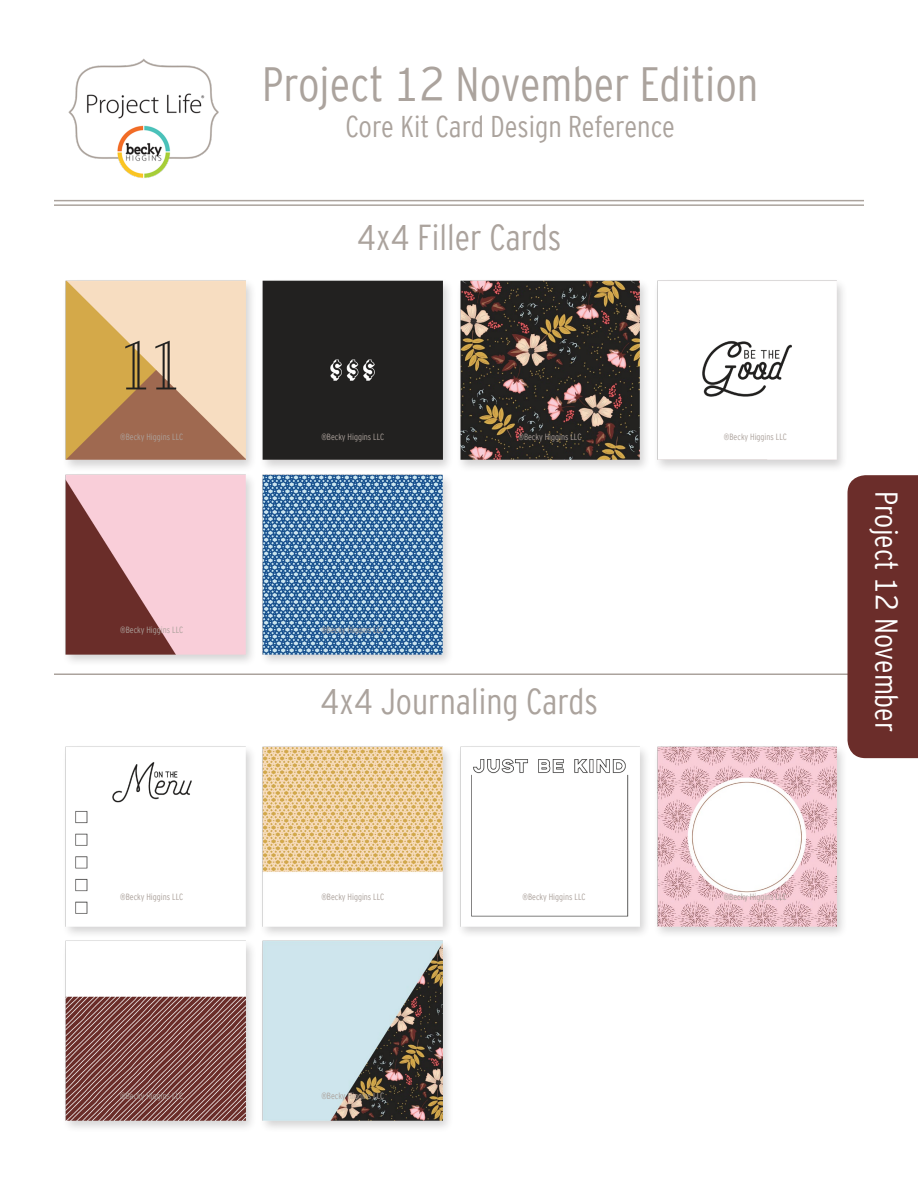
<style>
.page{position:relative;width:918px;height:1188px;background:#fff}
.page>*{position:absolute;margin:0;border:0;box-sizing:border-box;transform-origin:0 0}
.t1{font:48px "Interstate Cond Mono Lgt";color:#aba39d}
.t2{font:36px "Interstate Cond Mono Lgt";color:#aba39d}
.t3{font:31.5px "Interstate Cond Mono Lgt";color:#fff}
.t4{font:30px "Interstate Cond Mono Lgt";color:#aba39d}
.t5{font:9px "Interstate Cond Mono Lgt";color:#aba19b}
</style>
<div class="page">
<img style="left:68px;top:58px;width:151px;height:120px">
<hr style="left:54px;top:200px;width:810px;height:1px;background:#aba39d">
<hr style="left:54px;top:204px;width:810px;height:2px;background:#aba39d">
<hr style="left:54px;top:674px;width:810px;height:1px;background:#aba39d">
<div style="left:848px;top:475px;width:70px;height:283px;background:#6b2d2a"></div>
<div style="left:259px;top:939px;width:195px;height:194px;background:#231f20;opacity:.2"></div>
<img style="left:263px;top:940px;width:180px;height:180px">
<div style="left:62px;top:939px;width:195px;height:194px;background:#231f20;opacity:.2"></div>
<img style="left:66px;top:940px;width:180px;height:180px">
<div style="left:653px;top:744px;width:195px;height:195px;background:#231f20;opacity:.2"></div>
<img style="left:657px;top:746px;width:180px;height:180px">
<div style="left:456px;top:744px;width:195px;height:195px;background:#231f20;opacity:.2"></div>
<img style="left:460px;top:746px;width:180px;height:180px">
<div style="left:259px;top:744px;width:195px;height:195px;background:#231f20;opacity:.2"></div>
<img style="left:263px;top:746px;width:180px;height:180px">
<div style="left:62px;top:744px;width:195px;height:195px;background:#231f20;opacity:.2"></div>
<img style="left:66px;top:746px;width:180px;height:180px">
<div style="left:259px;top:472px;width:195px;height:195px;background:#231f20;opacity:.2"></div>
<img style="left:263px;top:474px;width:180px;height:180px">
<div style="left:62px;top:472px;width:195px;height:195px;background:#231f20;opacity:.2"></div>
<img style="left:66px;top:474px;width:180px;height:180px">
<div style="left:653px;top:278px;width:195px;height:195px;background:#231f20;opacity:.2"></div>
<img style="left:657px;top:280px;width:180px;height:180px">
<div style="left:456px;top:278px;width:195px;height:195px;background:#231f20;opacity:.2"></div>
<img style="left:460px;top:280px;width:180px;height:180px">
<div style="left:259px;top:278px;width:195px;height:195px;background:#231f20;opacity:.2"></div>
<div style="left:263px;top:280px;width:180px;height:180px;background:#222120"></div>
<div style="left:62px;top:278px;width:195px;height:195px;background:#231f20;opacity:.2"></div>
<img style="left:66px;top:280px;width:180px;height:180px">
<h1 class="t1" style="left:262px;top:58px;width:498px">Project 12 November Edition</h1>
<h3 class="t4" style="left:345px;top:110px;width:331px">Core Kit Card Design Reference</h3>
<h2 class="t2" style="left:357px;top:217px;width:206px">4x4 Filler Cards</h2>
<p class="t5" style="left:120px;top:432px;width:64px">®Becky Higgins LLC</p>
<p class="t5" style="left:321px;top:432px;width:64px">®Becky Higgins LLC</p>
<p class="t5" style="left:519px;top:432px;width:64px">®Becky Higgins LLC</p>
<p class="t5" style="left:724px;top:432px;width:64px">®Becky Higgins LLC</p>
<p class="t5" style="left:120px;top:625px;width:64px">®Becky Higgins LLC</p>
<p class="t5" style="left:321px;top:625px;width:64px">®Becky Higgins LLC</p>
<h2 class="t2" style="left:320px;top:681px;width:279px">4x4 Journaling Cards</h2>
<h3 class="t3" style="left:904px;top:491px;width:243px;rotate:90deg">Project 12 November</h3>
<p class="t5" style="left:120px;top:892px;width:64px">®Becky Higgins LLC</p>
<p class="t5" style="left:321px;top:892px;width:64px">®Becky Higgins LLC</p>
<p class="t5" style="left:523px;top:892px;width:64px">®Becky Higgins LLC</p>
<p class="t5" style="left:724px;top:892px;width:64px">®Becky Higgins LLC</p>
<p class="t5" style="left:120px;top:1091px;width:64px">®Becky Higgins LLC</p>
<p class="t5" style="left:321px;top:1091px;width:64px">®Becky Higgins LLC</p>
</div>
